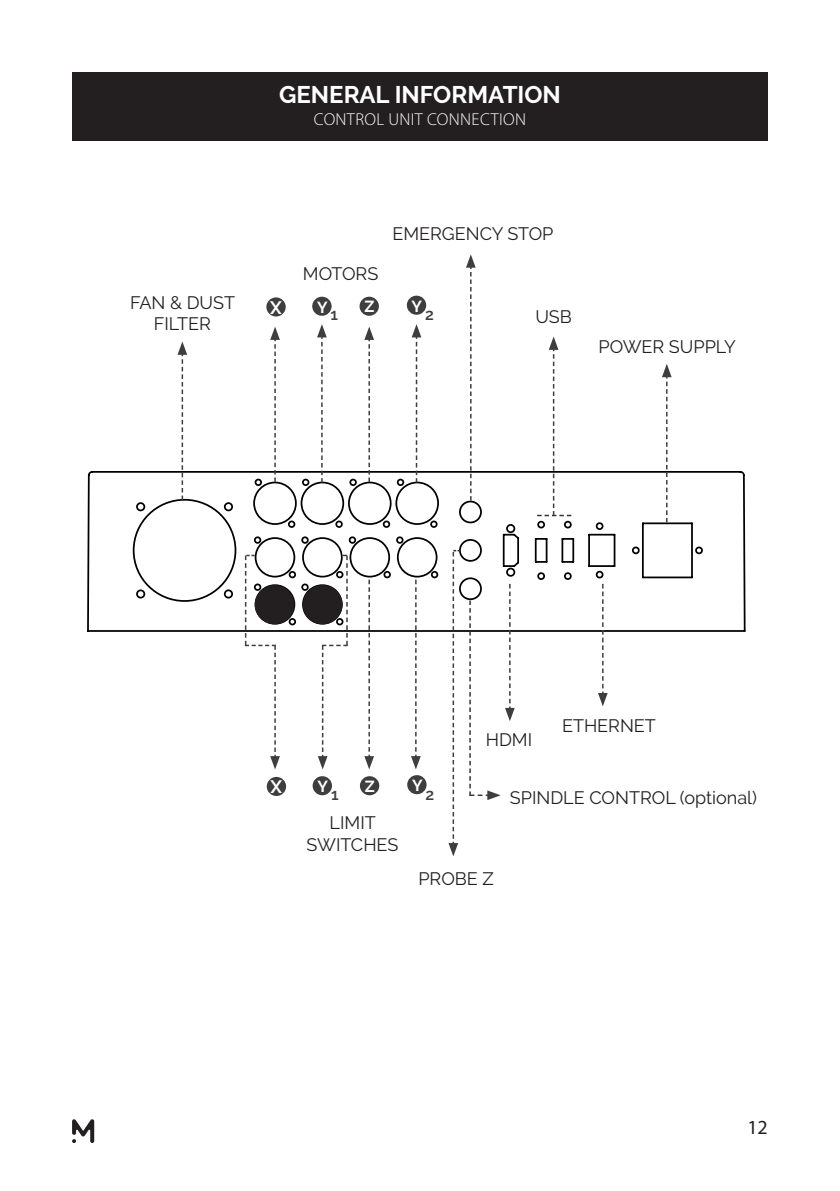
<style>
.page{position:relative;width:840px;height:1191px;background:#fff}
.page>*{position:absolute;margin:0;border:0;box-sizing:border-box;transform-origin:0 0}
.t1{font:700 24px "Raleway";color:#fff}
.t2{font:20px "Myriad Pro";color:#231f20}
.t3{font:18px/21.6px "Raleway";color:#231f20;text-align:center}
.t4{font:700 18px "Raleway";color:#fff}
.t5{font:300 17.2px "Myriad Pro";letter-spacing:.02em;color:#fff}
.t6{font:700 16px "Raleway";color:#fff}
.t7{font:600 16px "Raleway";color:#3e3e3f}
</style>
<div class="page">
<svg style="left:72px;top:1119px;width:22px;height:24px"></svg>
<div style="left:72px;top:72px;width:695px;height:68px;background:#231f20"></div>
<svg style="left:87px;top:471px;width:659px;height:161px"></svg>
<svg style="left:270px;top:327px;width:10px;height:155px"></svg>
<svg style="left:177px;top:341px;width:10px;height:159px"></svg>
<svg style="left:364px;top:579px;width:10px;height:190px"></svg>
<svg style="left:317px;top:324px;width:9px;height:159px"></svg>
<svg style="left:364px;top:326px;width:10px;height:156px"></svg>
<svg style="left:411px;top:324px;width:10px;height:159px"></svg>
<svg style="left:465px;top:254px;width:10px;height:246px"></svg>
<svg style="left:661px;top:364px;width:10px;height:158px"></svg>
<svg style="left:597px;top:584px;width:10px;height:122px"></svg>
<svg style="left:537px;top:336px;width:34px;height:180px"></svg>
<div style="left:302px;top:585px;width:40px;height:39px;background:#231f20;border-radius:50%"></div>
<div style="left:254px;top:585px;width:40px;height:39px;background:#231f20;border-radius:50%"></div>
<svg style="left:448px;top:550px;width:12px;height:306px"></svg>
<svg style="left:469px;top:584px;width:45px;height:216px"></svg>
<svg style="left:411px;top:579px;width:9px;height:190px"></svg>
<svg style="left:245px;top:555px;width:35px;height:214px"></svg>
<svg style="left:317px;top:555px;width:30px;height:214px"></svg>
<div style="left:266px;top:297px;width:19px;height:19px;background:#3e3e3f;border-radius:50%"></div>
<div style="left:359px;top:297px;width:19px;height:19px;background:#3e3e3f;border-radius:50%"></div>
<div style="left:312px;top:297px;width:19px;height:19px;background:#3e3e3f;border-radius:50%"></div>
<div style="left:406px;top:296px;width:20px;height:19px;background:#3e3e3f;border-radius:50%"></div>
<div style="left:266px;top:777px;width:20px;height:19px;background:#3e3e3f;border-radius:50%"></div>
<div style="left:360px;top:776px;width:19px;height:19px;background:#3e3e3f;border-radius:50%"></div>
<div style="left:312px;top:776px;width:20px;height:19px;background:#3e3e3f;border-radius:50%"></div>
<div style="left:407px;top:775px;width:19px;height:19px;background:#3e3e3f;border-radius:50%"></div>
<p class="t1" style="left:279px;top:80px;width:283px">GENERAL INFORMATION</p>
<p class="t5" style="left:313px;top:110px;width:214px">CONTROL UNIT CONNECTION</p>
<p class="t3" style="left:130px;top:291px;width:106px">FAN &amp; DUST<br>FILTER</p>
<p class="t3" style="left:303px;top:262px;width:77px">MOTORS</p>
<p class="t3" style="left:392px;top:222px;width:162px">EMERGENCY STOP</p>
<p class="t4" style="left:270px;top:297px;width:13px">X</p>
<p class="t6" style="left:317px;top:298px;width:12px">Y</p>
<p class="t6" style="left:364px;top:297px;width:12px">Z</p>
<p class="t6" style="left:411px;top:297px;width:12px">Y</p>
<p class="t7" style="left:330px;top:305px;width:9px">1</p>
<p class="t7" style="left:425px;top:305px;width:10px">2</p>
<p class="t3" style="left:535px;top:306px;width:38px">USB</p>
<p class="t3" style="left:598px;top:336px;width:139px">POWER SUPPLY</p>
<p class="t4" style="left:270px;top:776px;width:13px">X</p>
<p class="t6" style="left:317px;top:777px;width:12px">Y</p>
<p class="t6" style="left:364px;top:777px;width:12px">Z</p>
<p class="t6" style="left:412px;top:776px;width:12px">Y</p>
<p class="t7" style="left:331px;top:784px;width:9px">1</p>
<p class="t7" style="left:425px;top:785px;width:10px">2</p>
<p class="t3" style="left:306px;top:812px;width:93px">LIMIT<br>SWITCHES</p>
<p class="t3" style="left:485px;top:729px;width:48px">HDMI</p>
<p class="t3" style="left:561px;top:715px;width:95px">ETHERNET</p>
<p class="t3" style="left:509px;top:786px;width:248px">SPINDLE CONTROL (optional)</p>
<p class="t3" style="left:418px;top:868px;width:77px">PROBE Z</p>
<p class="t2" style="left:747px;top:1115px;width:22px">12</p>
</div>
